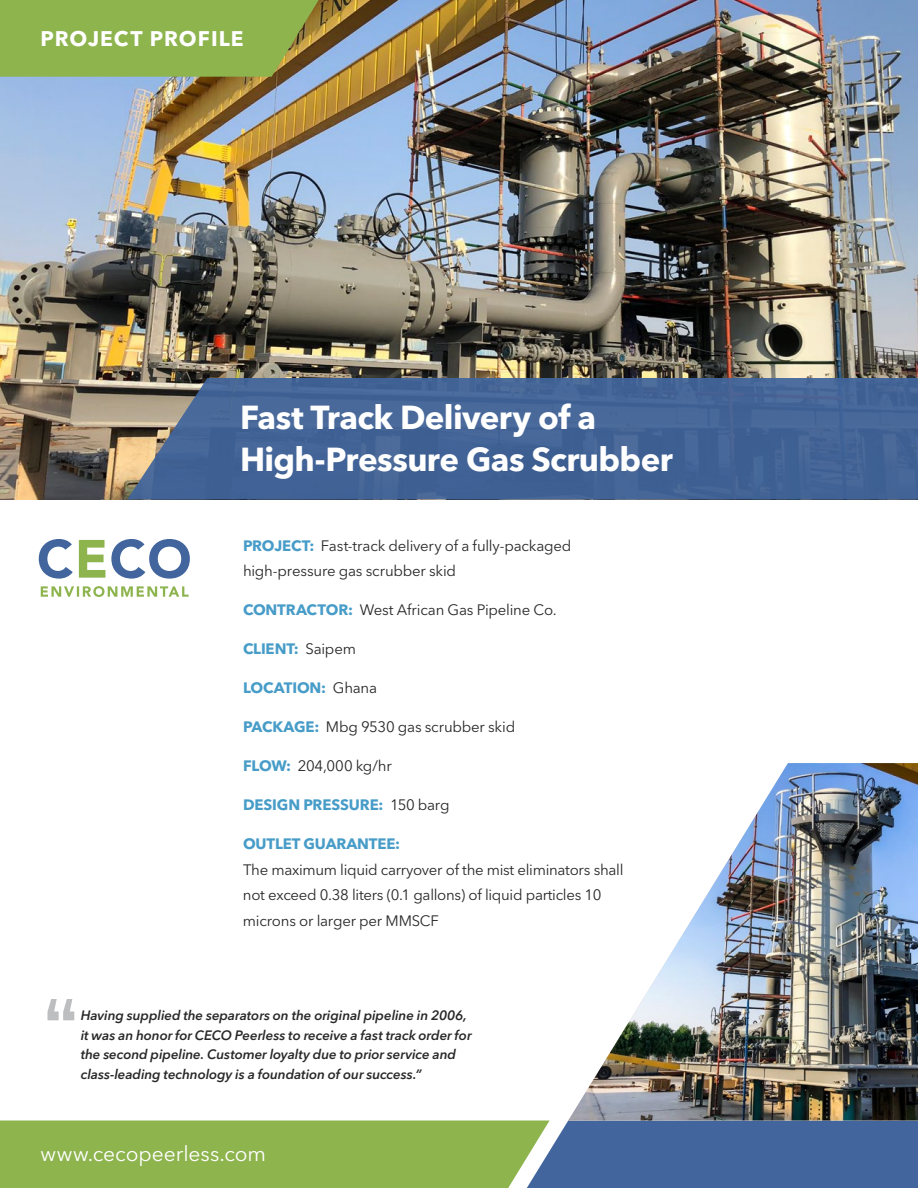
<style>
.page{position:relative;width:918px;height:1188px;background:#fff}
.page>*{position:absolute;margin:0;border:0;box-sizing:border-box;transform-origin:0 0}
.t1{font:700 33px/42px "Avenir Next LT Pro";letter-spacing:-.02em;color:#fff}
.t2{font:21px "Avenir Next LT Pro";color:#fff}
.t3{font:700 21px "Avenir Next LT Pro";letter-spacing:.045em;color:#fff}
.t4{font:15px/25.5px "Avenir Next LT Pro";letter-spacing:-.02em;color:#292829}
.t5{font:700 15px "Avenir Next LT Pro";letter-spacing:-.01em;color:#479cc8}
.t6{font:italic 600 13.5px/19.5px "Avenir Next LT Pro";letter-spacing:-.01em;color:#292829}
.s1{font-weight:700;color:#479cc8}
.s2{font-weight:400;color:#292829}
</style>
<div class="page">
<img style="left:0;top:0;width:918px;height:500px">
<img style="left:568px;top:763px;width:350px;height:357px">
<svg style="left:0;top:1120px;width:918px;height:68px;background:#729671"></svg>
<svg style="left:0;top:0;width:319px;height:77px;background:#8daf4d"></svg>
<svg style="left:127px;top:378px;width:791px;height:122px;background:#486694"></svg>
<svg style="left:39px;top:539px;width:34px;height:40px"></svg>
<svg style="left:79px;top:540px;width:26px;height:38px"></svg>
<svg style="left:111px;top:539px;width:79px;height:40px"></svg>
<svg style="left:41px;top:586px;width:148px;height:11px"></svg>
<svg style="left:48px;top:999px;width:26px;height:21px"></svg>
<h2 class="t3" style="left:40px;top:26px;width:205px">PROJECT PROFILE</h2>
<h1 class="t1" style="left:240px;top:397px;width:434px">Fast Track Delivery of a<br>High-Pressure Gas Scrubber</h1>
<p class="t4" style="left:243px;top:533px;width:330px"><span class="s1">PROJECT:</span> Fast-track delivery of a fully-packaged high-pressure gas scrubber skid</p>
<p class="t4" style="left:243px;top:597px;width:315px"><span class="s1">CONTRACTOR:</span> West African Gas Pipeline Co.</p>
<p class="t5" style="left:243px;top:640px;width:114px">CLIENT: <span class="s2">Saipem</span></p>
<p class="t5" style="left:243px;top:679px;width:136px">LOCATION: <span class="s2">Ghana</span></p>
<p class="t4" style="left:243px;top:714px;width:274px"><span class="s1">PACKAGE:</span> Mbg 9530 gas scrubber skid</p>
<p class="t4" style="left:243px;top:753px;width:150px"><span class="s1">FLOW:</span> 204,000 kg/hr</p>
<p class="t5" style="left:243px;top:796px;width:208px">DESIGN PRESSURE: <span class="s2">150 barg</span></p>
<p class="t5" style="left:243px;top:835px;width:159px">OUTLET GUARANTEE:</p>
<p class="t4" style="left:243px;top:857px;width:382px">The maximum liquid carryover of the mist eliminators shall not exceed 0.38 liters (0.1 gallons) of liquid particles 10 microns or larger per MMSCF</p>
<p class="t6" style="left:81px;top:1006px;width:392px">Having supplied the separators on the original pipeline in 2006, it was an honor for CECO Peerless to receive a fast track order for the second pipeline. Customer loyalty due to prior service and class-leading technology is a foundation of our success.”</p>
<h2 class="t2" style="left:40px;top:1141px;width:227px">www.cecopeerless.com</h2>
</div>
